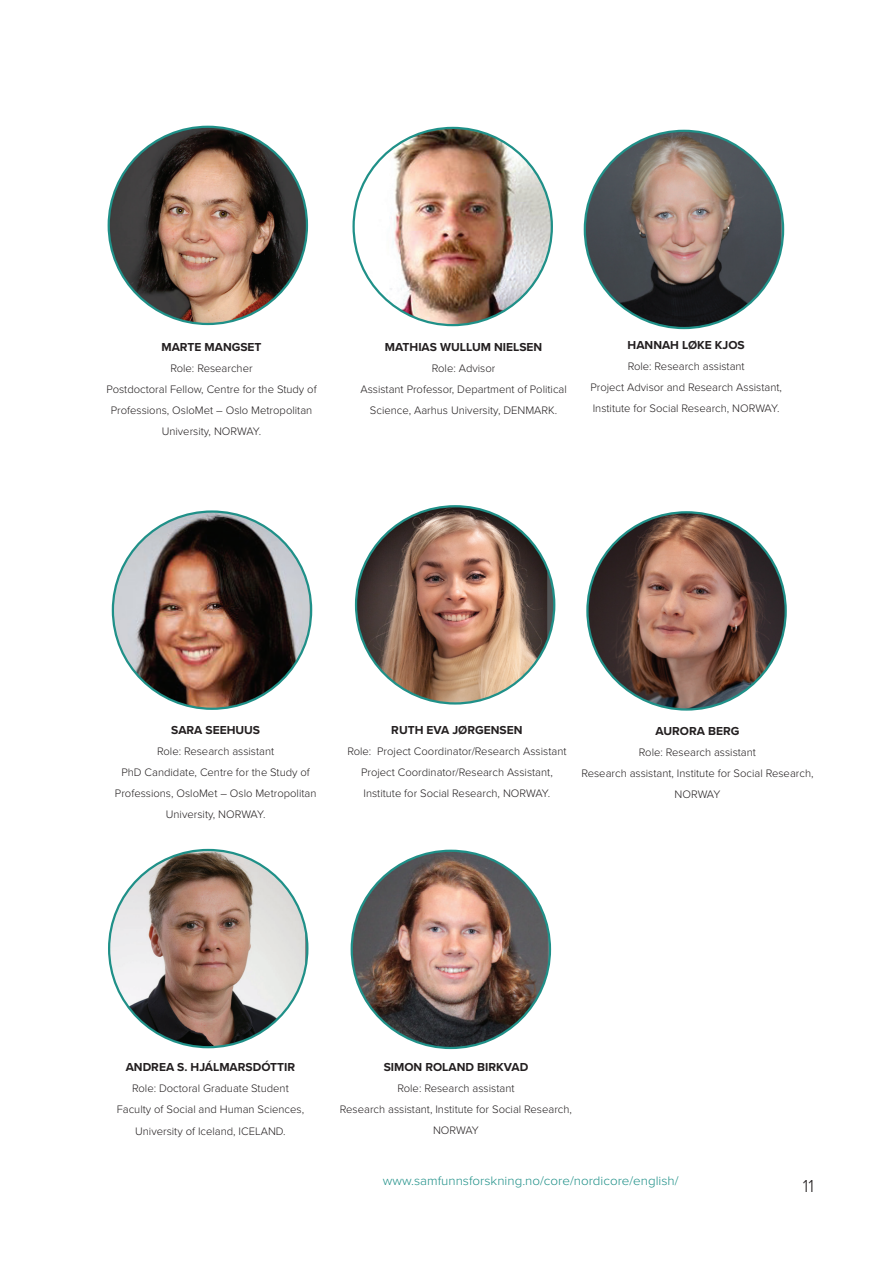
<style>
.page{position:relative;width:893px;height:1263px;background:#fff}
.page>*{position:absolute;margin:0;border:0;box-sizing:border-box;transform-origin:0 0}
.t1{font:300 18px "Proxima Nova";color:#231f20}
.t2{font:300 12.75px "Proxima Nova";color:#1f9088;scale:1.05 1}
.t3{font:700 12px "Proxima Nova";color:#231f20}
.t4{font:300 11.25px/21px "Proxima Nova";color:#231f20;text-align:center}
</style>
<div class="page">
<img style="left:355px;top:128px;width:197px;height:197px">
<img style="left:587px;top:512px;width:199px;height:196px">
<img style="left:109px;top:127px;width:198px;height:197px">
<img style="left:113px;top:513px;width:197px;height:196px">
<img style="left:585px;top:131px;width:196px;height:197px">
<img style="left:109px;top:850px;width:196px;height:197px">
<img style="left:352px;top:851px;width:196px;height:197px">
<img style="left:356px;top:506px;width:191px;height:197px">
<p class="t3" style="left:161px;top:338px;width:102px">MARTE MANGSET</p>
<p class="t4" style="left:106px;top:358px;width:212px">Role: Researcher<br>Postdoctoral Fellow, Centre for the Study of<br>Professions, OsloMet – Oslo Metropolitan<br>University, NORWAY.</p>
<p class="t3" style="left:385px;top:338px;width:159px">MATHIAS WULLUM NIELSEN</p>
<p class="t4" style="left:360px;top:357px;width:208px">Role: Advisor<br>Assistant Professor, Department of Political<br>Science, Aarhus University, DENMARK.</p>
<p class="t3" style="left:628px;top:336px;width:119px">HANNAH LØKE KJOS</p>
<p class="t4" style="left:590px;top:355px;width:193px">Role: Research assistant<br>Project Advisor and Research Assistant,<br>Institute for Social Research, NORWAY.</p>
<p class="t3" style="left:171px;top:721px;width:90px">SARA SEEHUUS</p>
<p class="t4" style="left:115px;top:740px;width:203px">Role: Research assistant<br>PhD Candidate, Centre for the Study of<br>Professions, OsloMet – Oslo Metropolitan<br>University, NORWAY.</p>
<p class="t3" style="left:391px;top:721px;width:133px">RUTH EVA JØRGENSEN</p>
<p class="t4" style="left:347px;top:740px;width:221px">Role: Project Coordinator/Research Assistant<br>Project Coordinator/Research Assistant,<br>Institute for Social Research, NORWAY.</p>
<p class="t3" style="left:656px;top:722px;width:85px">AURORA BERG</p>
<p class="t4" style="left:581px;top:741px;width:234px">Role: Research assistant<br>Research assistant, Institute for Social Research,<br>NORWAY</p>
<p class="t3" style="left:126px;top:1058px;width:171px">ANDREA S. HJÁLMARSDÓTTIR</p>
<p class="t4" style="left:117px;top:1077px;width:189px">Role: Doctoral Graduate Student<br>Faculty of Social and Human Sciences,<br>University of Iceland, ICELAND.</p>
<p class="t3" style="left:384px;top:1057px;width:146px">SIMON ROLAND BIRKVAD</p>
<p class="t4" style="left:340px;top:1077px;width:234px">Role: Research assistant<br>Research assistant, Institute for Social Research,<br>NORWAY</p>
<p class="t2" style="left:383px;top:1171px;width:283px">www.samfunnsforskning.no/core/nordicore/english/</p>
<h1 class="t1" style="left:803px;top:1172px;width:13px">11</h1>
</div>
